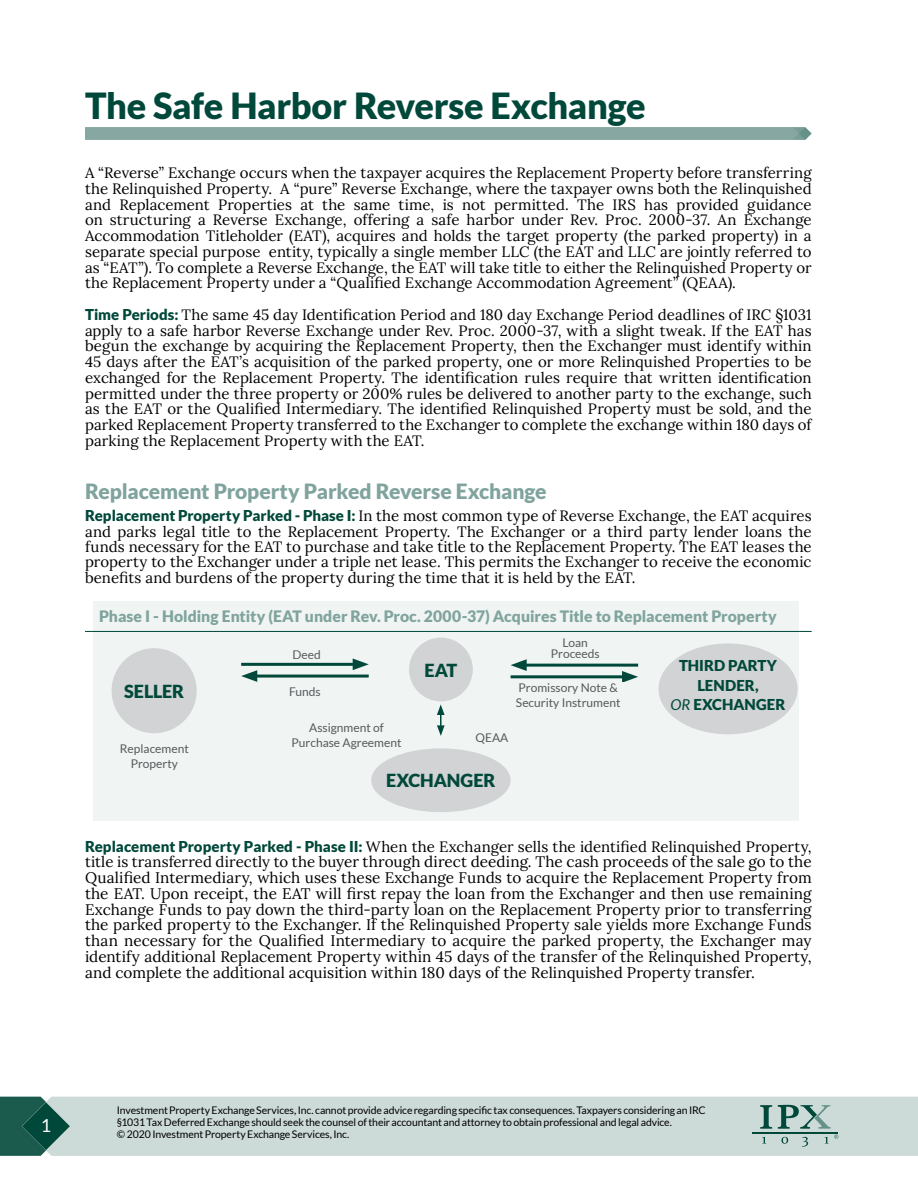
<style>
.page{position:relative;width:918px;height:1188px;background:#fff}
.page>*{position:absolute;margin:0;border:0;box-sizing:border-box;transform-origin:0 0}
.t1{font:900 36px "Lato";letter-spacing:-.01em;color:#00483a}
.t2{font:900 21px "Lato";letter-spacing:-.005em;color:#80a49d}
.t3{font:900 18px "Lato";color:#00483a}
.t4{font:18px "Lato";color:#fff}
.t5{font:900 15.75px "Lato";color:#80a49d}
.t6{font:15.3px/15.8px "Lora";color:#000;text-align:justify}
.t7{font:15px/15.8px "Lora";color:#000;text-align:justify}
.t8{font:900 15px/19.5px "Lato";letter-spacing:.005em;color:#00483a;text-align:center}
.t9{font:12px/15px "Lato";color:#58595b;text-align:center}
.t10{font:10.5px/12px "Lato";letter-spacing:-.01em;color:#000}
.s1{font-family:"Lato";font-weight:900;color:#00483a}
.s2{font-weight:400;font-style:italic}
.s3{font-size:15px}
</style>
<div class="page">
<div style="left:70px;top:1097px;width:848px;height:59px;background:#ccdad8"></div>
<svg style="left:0;top:1097px;width:70px;height:59px;background:#3a7167"></svg>
<svg style="left:762px;top:1137px;width:4px;height:7px"></svg>
<svg style="left:781px;top:1137px;width:7px;height:7px"></svg>
<svg style="left:802px;top:1137px;width:6px;height:10px"></svg>
<svg style="left:825px;top:1135px;width:13px;height:9px"></svg>
<svg style="left:760px;top:1105px;width:12px;height:24px"></svg>
<svg style="left:778px;top:1105px;width:53px;height:24px"></svg>
<hr style="left:752px;top:1132px;width:86px;height:2px;background:#00483a">
<div style="left:85px;top:127px;width:727px;height:13px;background:#87a8a2"></div>
<div style="left:94px;top:602px;width:705px;height:219px;background:#f0f4f3"></div>
<hr style="left:85px;top:631px;width:727px;height:1px;background:#00483a">
<div style="left:112px;top:648px;width:85px;height:85px;background:#d1d3d4;border-radius:50%"></div>
<div style="left:371px;top:748px;width:140px;height:64px;background:#d1d3d4;border-radius:50%"></div>
<div style="left:659px;top:643px;width:139px;height:91px;background:#d1d3d4;border-radius:50%"></div>
<div style="left:409px;top:638px;width:64px;height:63px;background:#d1d3d4;border-radius:50%"></div>
<hr style="left:252px;top:675px;width:117px;height:3px;background:#00483a">
<svg style="left:241px;top:670px;width:16px;height:12px"></svg>
<hr style="left:521px;top:664px;width:117px;height:3px;background:#00483a">
<svg style="left:511px;top:659px;width:16px;height:12px"></svg>
<hr style="left:241px;top:663px;width:117px;height:3px;background:#00483a">
<svg style="left:353px;top:658px;width:16px;height:12px"></svg>
<hr style="left:511px;top:675px;width:117px;height:3px;background:#00483a">
<svg style="left:622px;top:671px;width:16px;height:11px"></svg>
<svg style="left:437px;top:704px;width:8px;height:32px"></svg>
<h1 class="t1" style="left:85px;top:85px;width:562px">The Safe Harbor Reverse Exchange</h1>
<p class="t7" style="left:85px;top:164px;width:728px">A “Reverse” Exchange occurs when the taxpayer acquires the Replacement Property before transferring the Relinquished Property. A “pure” Reverse Exchange, where the taxpayer owns both the Relinquished and Replacement Properties at the same time, is not permitted. The IRS has provided guidance on structuring a Reverse Exchange, offering a safe harbor under Rev. Proc. 2000-37. An Exchange Accommodation Titleholder (EAT), acquires and holds the target property (the parked property) in a separate special purpose entity, typically a single member LLC (the EAT and LLC are jointly referred to as “EAT”). To complete a Reverse Exchange, the EAT will take title to either the Relinquished Property or the Replacement Property under a “Qualified Exchange Accommodation Agreement” (QEAA).</p>
<p class="t7" style="left:85px;top:306px;width:728px"><span class="s1">Time Periods:</span> The same 45 day Identification Period and 180 day Exchange Period deadlines of IRC §1031 apply to a safe harbor Reverse Exchange under Rev. Proc. 2000-37, with a slight tweak. If the EAT has begun the exchange by acquiring the Replacement Property, then the Exchanger must identify within 45 days after the EAT’s acquisition of the parked property, one or more Relinquished Properties to be exchanged for the Replacement Property. The identification rules require that written identification permitted under the three property or 200% rules be delivered to another party to the exchange, such as the EAT or the Qualified Intermediary. The identified Relinquished Property must be sold, and the parked Replacement Property transferred to the Exchanger to complete the exchange within 180 days of parking the Replacement Property with the EAT.</p>
<h2 class="t2" style="left:85px;top:479px;width:463px">Replacement Property Parked Reverse Exchange</h2>
<p class="t7" style="left:85px;top:507px;width:728px"><span class="s1">Replacement Property Parked - Phase I:</span> In the most common type of Reverse Exchange, the EAT acquires and parks legal title to the Replacement Property. The Exchanger or a third party lender loans the funds necessary for the EAT to purchase and take title to the Replacement Property. The EAT leases the property to the Exchanger under a triple net lease. This permits the Exchanger to receive the economic benefits and burdens of the property during the time that it is held by the EAT.</p>
<p class="t5" style="left:99px;top:607px;width:679px">Phase I - Holding Entity (EAT under Rev. Proc. 2000-37) Acquires Title to Replacement Property</p>
<p class="t3" style="left:124px;top:681px;width:62px">SELLER</p>
<p class="t9" style="left:120px;top:742px;width:70px">Replacement<br>Property</p>
<p class="t9" style="left:292px;top:647px;width:30px">Deed</p>
<p class="t9" style="left:289px;top:684px;width:33px">Funds</p>
<p class="t9" style="left:292px;top:720px;width:112px">Assignment of<br>Purchase Agreement</p>
<p class="t3" style="left:425px;top:660px;width:34px">EAT</p>
<p class="t9" style="left:551px;top:638px;width:50px;line-height:10.5px">Loan<br>Proceeds</p>
<p class="t9" style="left:516px;top:680px;width:106px;text-align:left">Promissory Note &amp;<br>Security Instrument</p>
<p class="t9" style="left:476px;top:730px;width:34px">QEAA</p>
<p class="t3" style="left:386px;top:770px;width:111px">EXCHANGER</p>
<p class="t8" style="left:671px;top:656px;width:116px">THIRD PARTY<br>LENDER,<br><span class="s2">OR</span> EXCHANGER</p>
<p class="t7" style="left:85px;top:837px;width:728px"><span class="s1">Replacement Property Parked - Phase II:</span> When the Exchanger sells the identified Relinquished Property,</p>
<p class="t6" style="left:85px;top:853px;width:728px"><span class="s3">title is transferred directly to the bu</span>yer through direct deeding. The cash proceeds of the sale go to the Qualified Intermediary, which uses these Exchange Funds to acquire the Replacement Property from the EAT. Upon receipt, the EAT will first repay the loan from the Exchanger and then use remaining Exchange Funds to pay down the third-party loan on the Replacement Property prior to transferring the parked property to the Exchanger. If the Relinquished Property sale yields more Exchange Funds than necessary for the Qualified Intermediary to acquire the parked property, the Exchanger may identify additional Replacement Property within 45 days of the transfer of the Relinquished Property, and complete the additional acquisition within 180 days of the Relinquished Property transfer.</p>
<p class="t4" style="left:41px;top:1115px;width:12px">1</p>
<p class="t10" style="left:117px;top:1104px;width:590px">Investment Property Exchange Services, Inc. cannot provide advice regarding specific tax consequences. Taxpayers considering an IRC §1031 Tax Deferred Exchange should seek the counsel of their accountant and attorney to obtain professional and legal advice.<br>© 2020 Investment Property Exchange Services, Inc.</p>
</div>
